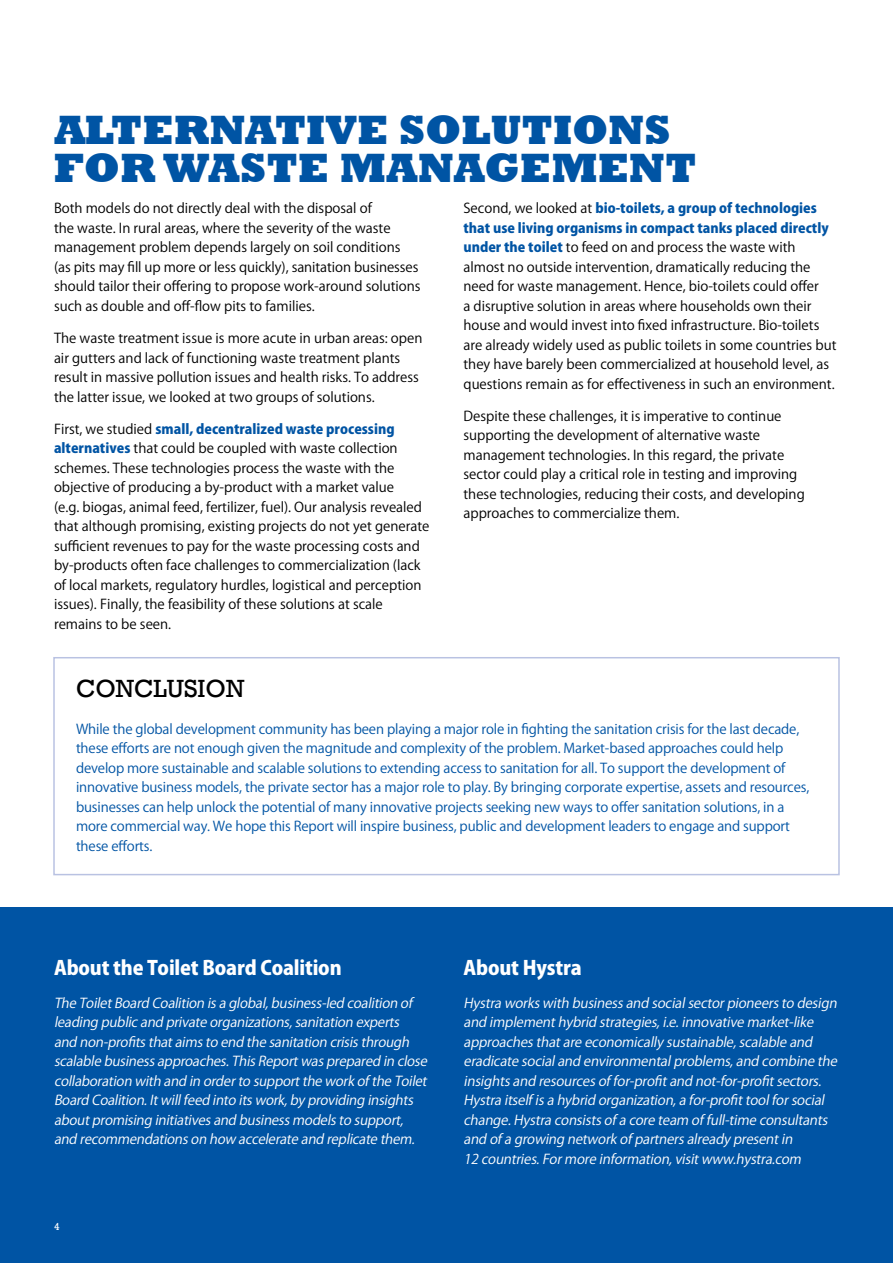
<style>
.page{position:relative;width:893px;height:1263px;background:#fff}
.page>*{position:absolute;margin:0;border:0;box-sizing:border-box;transform-origin:0 0}
.H1_A{font:800 42px "Rockwell";color:#0054a4}
.t1{font:25.5px "Rockwell";color:#000}
.t2{font:800 19.5px "Koz Go Pr 6 N";letter-spacing:-.01em;color:#fff}
.Body{font:13.5px/19.5px "Koz Go Pr 6 N";color:#000}
.Body-2{font:13.5px/19.5px "Koz Go Pr 6 N";letter-spacing:-.01em;color:#0054a4}
.Body-3{font:italic 13.5px/19.5px "Koz Go Pr 6 N";color:#fff}
.Body-4{font:italic 13.5px/19.5px "Koz Go Pro";color:#fff}
.t3{font:10.5px "Rockwell";color:#fff}
.s1{font-weight:800;color:#0054a4}
</style>
<div class="page">
<div style="left:0;top:907px;width:893px;height:356px;background:#0054a4"></div>
<div style="left:53px;top:657px;width:787px;height:218px;border:2px solid #b9c2e2"></div>
<p class="H1_A" style="left:54px;top:106px;width:618px">ALTERNATIVE SOLUTIONS</p>
<p class="H1_A" style="left:54px;top:143px;width:644px">FOR WASTE MANAGEMENT</p>
<p class="Body" style="left:54px;top:199px;width:368px">Both models do not directly deal with the disposal of<br>the waste. In rural areas, where the severity of the waste management problem depends largely on soil conditions (as pits may fill up more or less quickly), sanitation businesses should tailor their offering to propose work-around solutions such as double and off-flow pits to families.</p>
<p class="Body" style="left:54px;top:329px;width:370px">The waste treatment issue is more acute in urban areas: open air gutters and lack of functioning waste treatment plants result in massive pollution issues and health risks. To address the latter issue, we looked at two groups of solutions.</p>
<p class="Body" style="left:54px;top:419px;width:377px">First, we studied <span class="s1">small, decentralized waste processing alternatives</span> that could be coupled with waste collection schemes. These technologies process the waste with the objective of producing a by-product with a market value<br>(e.g. biogas, animal feed, fertilizer, fuel). Our analysis revealed that although promising, existing projects do not yet generate sufficient revenues to pay for the waste processing costs and by-products often face challenges to commercialization (lack of local markets, regulatory hurdles, logistical and perception issues). Finally, the feasibility of these solutions at scale remains to be seen.</p>
<p class="Body" style="left:463px;top:199px;width:374px">Second, we looked at <span class="s1">bio-toilets, a group of technologies that use living organisms in compact tanks placed directly under the toilet</span> to feed on and process the waste with almost no outside intervention, dramatically reducing the need for waste management. Hence, bio-toilets could offer<br>a disruptive solution in areas where households own their house and would invest into fixed infrastructure. Bio-toilets are already widely used as public toilets in some countries but they have barely been commercialized at household level, as questions remain as for effectiveness in such an environment.</p>
<p class="Body" style="left:463px;top:407px;width:343px">Despite these challenges, it is imperative to continue supporting the development of alternative waste management technologies. In this regard, the private sector could play a critical role in testing and improving these technologies, reducing their costs, and developing approaches to commercialize them.</p>
<h2 class="t1" style="left:76px;top:674px;width:170px">CONCLUSION</h2>
<p class="Body-2" style="left:76px;top:719px;width:735px">While the global development community has been playing a major role in fighting the sanitation crisis for the last decade, these efforts are not enough given the magnitude and complexity of the problem. Market-based approaches could help develop more sustainable and scalable solutions to extending access to sanitation for all. To support the development of innovative business models, the private sector has a major role to play. By bringing corporate expertise, assets and resources, businesses can help unlock the potential of many innovative projects seeking new ways to offer sanitation solutions, in a more commercial way. We hope this Report will inspire business, public and development leaders to engage and support these efforts.</p>
<h3 class="t2" style="left:54px;top:957px;width:289px">About the Toilet Board Coalition</h3>
<p class="Body-4" style="left:54px;top:993px;width:378px">The ToiletBoard Coalition isa global,business-led coalition of leading publicand private organizations,sanitation experts and non-profitsthataimsto end the sanitation crisisthrough scalable businessapproaches.ThisReportwasprepared in close collaboration with and in orderto supportthe work of the Toilet Board Coalition.Itwillfeed into itswork,by providing insights aboutpromising initiativesand businessmodelsto support, and recommendationson how accelerate and replicate them.</p>
<p class="t3" style="left:54px;top:1220px;width:7px">4</p>
<h3 class="t2" style="left:463px;top:957px;width:120px">About Hystra</h3>
<p class="Body-3" style="left:463px;top:993px;width:379px">Hystraworkswithbusinessand socialsectorpioneerstodesign and implementhybrid strategies,i.e.innovativemarket-like approachesthatareeconomicallysustainable,scalableand eradicatesocialand environmentalproblems,and combinethe insightsand resourcesoffor-profitand not-for-profitsectors.<br>Hystraitselfisahybrid organization,afor-profittoolforsocial change.Hystraconsistsofacoreteam offull-timeconsultants and ofagrowing networkofpartnersalreadypresentin 12countries.Formoreinformation,visitwww.hystra.com</p>
</div>
